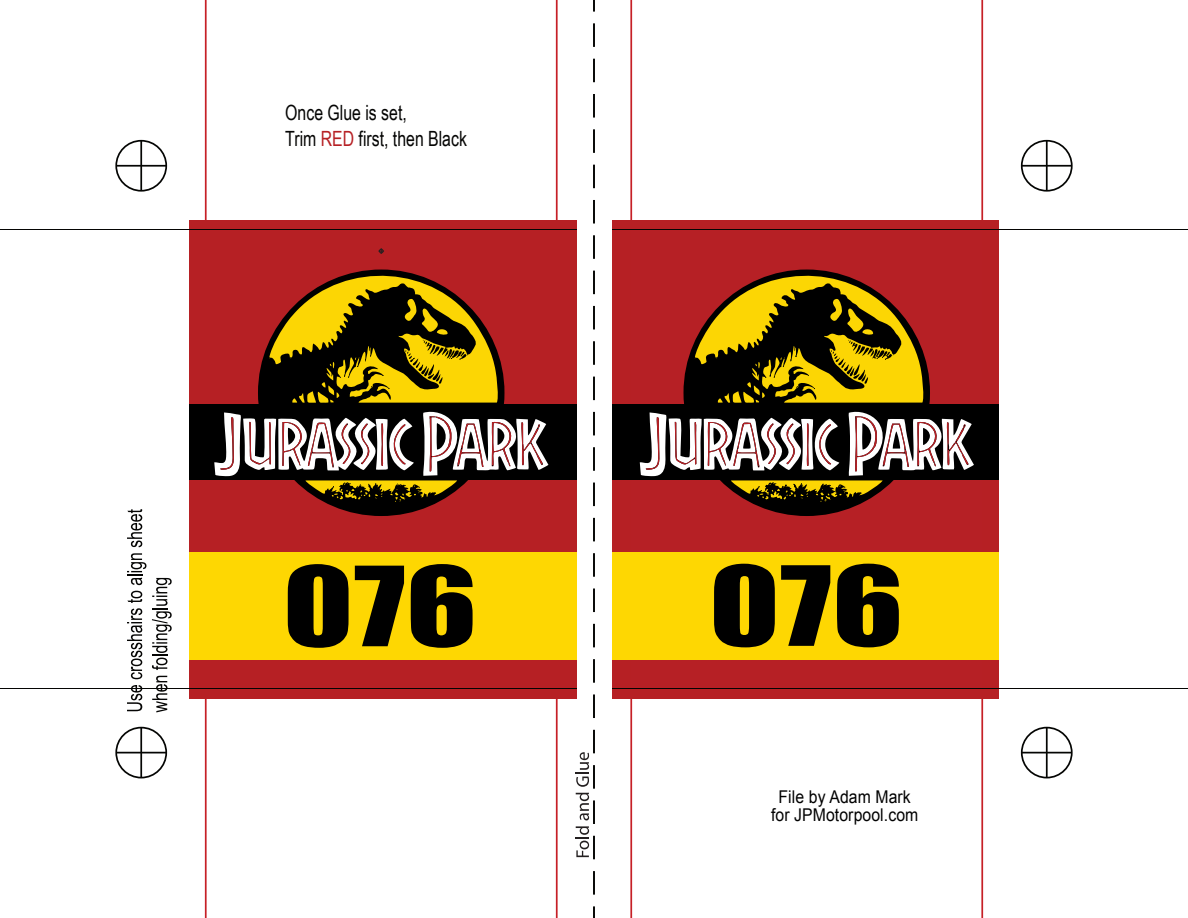
<style>
.page{position:relative;width:1188px;height:918px;background:#fff}
.page>*{position:absolute;margin:0;border:0;box-sizing:border-box;transform-origin:0 0}
.t1{font:102px "Impact";letter-spacing:.005em;color:#000;scale:1.28 1}
.t2{font:21px/25.2px "Arial Narrow";color:#050504;scale:.92 1}
.t3{font:17.55px/17.5px "Arial";letter-spacing:.005em;color:#000;text-align:center;scale:.89 1}
.s1{color:#b62024}
</style>
<div class="page">
<hr style="left:556px;top:0;width:2px;height:918px;background:#c62027">
<hr style="left:205px;top:0;width:2px;height:918px;background:#c62027">
<hr style="left:981px;top:0;width:2px;height:918px;background:#c62027">
<hr style="left:630px;top:0;width:2px;height:918px;background:#c62027">
<div style="left:189px;top:220px;width:810px;height:478px;background:#b62024"></div>
<div style="left:189px;top:552px;width:810px;height:108px;background:#fed702"></div>
<div style="left:258px;top:270px;width:246px;height:246px;background:#000;border-radius:50%"></div>
<svg style="left:269px;top:269px;width:230px;height:233px"></svg>
<div style="left:189px;top:404px;width:445px;height:76px;background:#000"></div>
<svg style="left:214px;top:411px;width:334px;height:65px"></svg>
<svg style="left:378px;top:248px;width:6px;height:6px"></svg>
<div style="left:684px;top:270px;width:246px;height:246px;background:#000;border-radius:50%"></div>
<svg style="left:695px;top:269px;width:230px;height:233px"></svg>
<div style="left:631px;top:404px;width:368px;height:76px;background:#000"></div>
<svg style="left:640px;top:411px;width:334px;height:65px"></svg>
<hr style="left:0;top:688px;width:1188px;height:1px;background:#040503">
<hr style="left:0;top:229px;width:1188px;height:1px;background:#040503">
<div style="left:577px;top:208px;width:34px;height:504px;background:#fff"></div>
<svg style="left:593px;top:906px;width:2px;height:12px"></svg>
<svg style="left:576px;top:0;width:19px;height:895px"></svg>
<div style="left:115px;top:140px;width:52px;height:52px;border:2px solid #040503;border-radius:50%"></div>
<hr style="left:140px;top:141px;width:2px;height:50px;background:#040503">
<hr style="left:116px;top:165px;width:50px;height:2px;background:#040503">
<div style="left:115px;top:727px;width:52px;height:51px;border:2px solid #040503;border-radius:50%"></div>
<hr style="left:140px;top:728px;width:2px;height:50px;background:#040503">
<hr style="left:116px;top:752px;width:50px;height:1px;background:#040503">
<div style="left:1021px;top:140px;width:52px;height:52px;border:2px solid #040503;border-radius:50%"></div>
<hr style="left:1046px;top:141px;width:2px;height:50px;background:#040503">
<hr style="left:1022px;top:165px;width:50px;height:2px;background:#040503">
<div style="left:1021px;top:727px;width:52px;height:51px;border:2px solid #040503;border-radius:50%"></div>
<hr style="left:1046px;top:728px;width:2px;height:50px;background:#040503">
<hr style="left:1022px;top:752px;width:50px;height:1px;background:#040503">
<svg style="left:127px;top:685px;width:15px;height:26px"></svg>
<svg style="left:127px;top:591px;width:15px;height:88px"></svg>
<svg style="left:127px;top:553px;width:19px;height:32px"></svg>
<svg style="left:127px;top:509px;width:15px;height:38px"></svg>
<svg style="left:152px;top:676px;width:16px;height:36px"></svg>
<svg style="left:152px;top:578px;width:20px;height:92px"></svg>
<p class="t2" style="left:285px;top:100px;width:199px">Once Glue is set,<br>Trim <span class="s1">RED</span> first, then Black</p>
<h1 class="t1" style="left:283px;top:527px;width:153px">076</h1>
<h1 class="t1" style="left:709px;top:527px;width:153px">076</h1>
<p class="t3" style="left:771px;top:788px;width:167px">File by Adam Mark for JPMotorpool.com</p>
</div>
